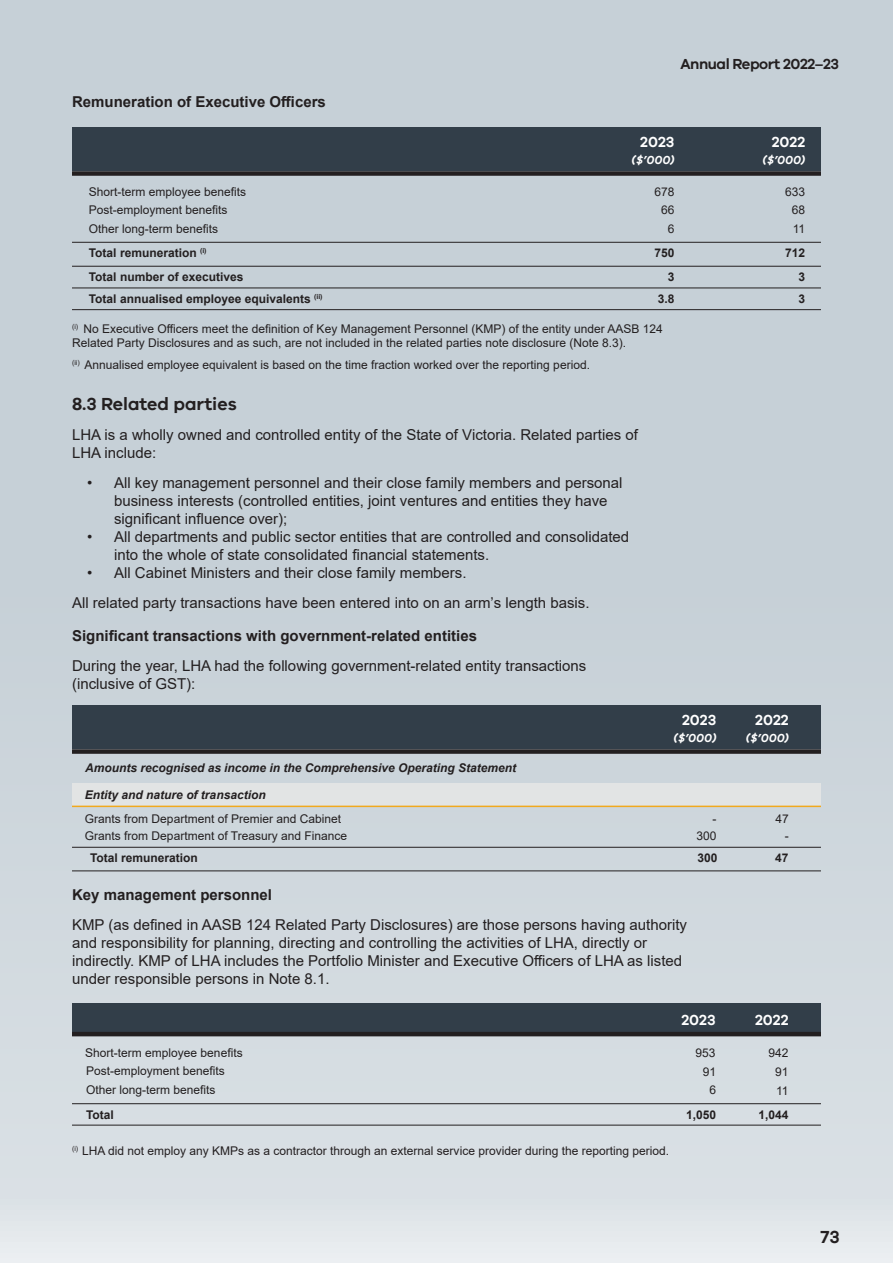
<style>
.page{position:relative;width:893px;height:1263px;background:#fff}
.page>*{position:absolute;margin:0;border:0;box-sizing:border-box;transform-origin:0 0}
.t1{font:600 18px "VIC";color:#231f20}
.t2{font:15px/18px "Arial";color:#231f20}
.t3{font:700 15px "Arial";color:#231f20}
.t4{font:600 15px "VIC";color:#fff}
.t5{font:600 15px "VIC";letter-spacing:-.03em;color:#231f20}
.t6{font:12px/13.5px "Arial";color:#231f20}
.t7{font:700 12px "Arial";color:#231f20}
.t8{font:italic 700 12px "Arial";color:#231f20}
.t9{font:italic 600 12px "VIC";color:#fff}
</style>
<div class="page">
<div style="left:0;top:0;width:893px;height:1263px;background:linear-gradient(to bottom,#c0cbd3,#d8dfe3)"></div>
<div style="left:72px;top:127px;width:749px;height:44px;background:#323e49"></div>
<div style="left:72px;top:171px;width:749px;height:5px;background:#231f20"></div>
<hr style="left:72px;top:242px;width:749px;height:1px;background:#231f20">
<hr style="left:72px;top:266px;width:749px;height:1px;background:#231f20">
<hr style="left:72px;top:288px;width:749px;height:1px;background:#231f20">
<hr style="left:72px;top:309px;width:749px;height:1px;background:#231f20">
<div style="left:72px;top:705px;width:749px;height:44px;background:#323e49"></div>
<div style="left:72px;top:749px;width:749px;height:5px;background:#231f20"></div>
<hr style="left:72px;top:847px;width:749px;height:1px;background:#231f20">
<div style="left:72px;top:782px;width:749px;height:23px;background:#e2e4e4"></div>
<hr style="left:72px;top:806px;width:749px;height:1px;background:#f1a91d">
<hr style="left:72px;top:870px;width:749px;height:1px;background:#231f20">
<div style="left:72px;top:1003px;width:749px;height:29px;background:#323e49"></div>
<hr style="left:72px;top:1032px;width:749px;height:4px;background:#231f20">
<hr style="left:72px;top:1103px;width:749px;height:1px;background:#231f20">
<hr style="left:72px;top:1125px;width:749px;height:1px;background:#231f20">
<p class="t3" style="left:72px;top:91px;width:255px">Remuneration of Executive Officers</p>
<p class="t5" style="left:681px;top:55px;width:160px">Annual Report 2022–23</p>
<p class="t4" style="left:640px;top:132px;width:36px">2023</p>
<p class="t4" style="left:772px;top:132px;width:35px">2022</p>
<p class="t9" style="left:631px;top:153px;width:44px">($’000)</p>
<p class="t9" style="left:762px;top:153px;width:44px">($’000)</p>
<p class="t6" style="left:89px;top:184px;width:159px">Short-term employee benefits</p>
<p class="t6" style="left:89px;top:203px;width:140px">Post-employment benefits</p>
<p class="t6" style="left:661px;top:203px;width:15px">66</p>
<p class="t6" style="left:792px;top:203px;width:15px">68</p>
<p class="t6" style="left:89px;top:222px;width:131px">Other long-term benefits</p>
<p class="t6" style="left:668px;top:222px;width:8px">6</p>
<p class="t6" style="left:793px;top:222px;width:14px">11</p>
<p class="t7" style="left:89px;top:245px;width:119px">Total remuneration <sup>(i)</sup></p>
<p class="t7" style="left:654px;top:245px;width:22px">750</p>
<p class="t7" style="left:785px;top:245px;width:22px">712</p>
<p class="t7" style="left:89px;top:269px;width:156px">Total number of executives</p>
<p class="t7" style="left:668px;top:269px;width:8px">3</p>
<p class="t7" style="left:799px;top:269px;width:8px">3</p>
<p class="t7" style="left:89px;top:290px;width:235px">Total annualised employee equivalents <sup>(ii)</sup></p>
<p class="t7" style="left:658px;top:290px;width:18px">3.8</p>
<p class="t7" style="left:799px;top:290px;width:8px">3</p>
<p class="t6" style="left:654px;top:184px;width:22px">678</p>
<p class="t6" style="left:785px;top:184px;width:22px">633</p>
<p class="t6" style="left:72px;top:322px;width:592px"><sup>(i)</sup> No Executive Officers meet the definition of Key Management Personnel (KMP) of the entity under AASB 124<br>Related Party Disclosures and as such, are not included in the related parties note disclosure (Note 8.3).</p>
<p class="t6" style="left:72px;top:358px;width:519px"><sup>(ii)</sup> Annualised employee equivalent is based on the time fraction worked over the reporting period.</p>
<p class="t1" style="left:72px;top:393px;width:166px">8.3 Related parties</p>
<p class="t2" style="left:72px;top:425px;width:567px">LHA is a wholly owned and controlled entity of the State of Victoria. Related parties of<br>LHA include:</p>
<p class="t2" style="left:114px;top:473px;width:510px;text-indent:-27px">• All key management personnel and their close family members and personal business interests (controlled entities, joint ventures and entities they have significant influence over);</p>
<p class="t2" style="left:114px;top:527px;width:517px;text-indent:-27px">• All departments and public sector entities that are controlled and consolidated into the whole of state consolidated financial statements.</p>
<p class="t2" style="left:87px;top:563px;width:381px">• All Cabinet Ministers and their close family members.</p>
<p class="t2" style="left:72px;top:593px;width:519px">All related party transactions have been entered into on an arm’s length basis.</p>
<p class="t3" style="left:72px;top:625px;width:407px">Significant transactions with government-related entities</p>
<p class="t2" style="left:72px;top:657px;width:516px">During the year, LHA had the following government-related entity transactions (inclusive of GST):</p>
<p class="t4" style="left:682px;top:710px;width:36px">2023</p>
<p class="t4" style="left:755px;top:710px;width:35px">2022</p>
<p class="t9" style="left:673px;top:731px;width:44px">($’000)</p>
<p class="t9" style="left:746px;top:731px;width:44px">($’000)</p>
<p class="t8" style="left:85px;top:760px;width:432px">Amounts recognised as income in the Comprehensive Operating Statement</p>
<p class="t6" style="left:85px;top:811px;width:258px">Grants from Department of Premier and Cabinet</p>
<p class="t6" style="left:712px;top:811px;width:5px">-</p>
<p class="t6" style="left:775px;top:811px;width:15px">47</p>
<p class="t7" style="left:90px;top:850px;width:109px">Total remuneration</p>
<p class="t7" style="left:698px;top:850px;width:22px">300</p>
<p class="t7" style="left:775px;top:850px;width:15px">47</p>
<p class="t8" style="left:85px;top:787px;width:182px">Entity and nature of transaction</p>
<p class="t6" style="left:85px;top:828px;width:264px">Grants from Department of Treasury and Finance</p>
<p class="t6" style="left:696px;top:828px;width:22px">300</p>
<p class="t6" style="left:785px;top:828px;width:5px">-</p>
<p class="t3" style="left:72px;top:884px;width:202px">Key management personnel</p>
<p class="t2" style="left:72px;top:915px;width:617px">KMP (as defined in AASB 124 Related Party Disclosures) are those persons having authority and responsibility for planning, directing and controlling the activities of LHA, directly or indirectly. KMP of LHA includes the Portfolio Minister and Executive Officers of LHA as listed under responsible persons in Note 8.1.</p>
<p class="t4" style="left:681px;top:1011px;width:36px">2023</p>
<p class="t4" style="left:755px;top:1011px;width:35px">2022</p>
<p class="t6" style="left:85px;top:1045px;width:159px">Short-term employee benefits</p>
<p class="t6" style="left:696px;top:1046px;width:22px">953</p>
<p class="t6" style="left:768px;top:1046px;width:22px">942</p>
<p class="t6" style="left:86px;top:1064px;width:140px">Post-employment benefits</p>
<p class="t6" style="left:703px;top:1064px;width:15px">91</p>
<p class="t6" style="left:86px;top:1083px;width:131px">Other long-term benefits</p>
<p class="t6" style="left:710px;top:1083px;width:8px">6</p>
<p class="t6" style="left:776px;top:1084px;width:14px">11</p>
<p class="t7" style="left:86px;top:1106px;width:29px">Total</p>
<p class="t7" style="left:686px;top:1106px;width:32px">1,050</p>
<p class="t7" style="left:758px;top:1107px;width:32px">1,044</p>
<p class="t6" style="left:775px;top:1065px;width:15px">91</p>
<p class="t6" style="left:72px;top:1144px;width:599px"><sup>(i)</sup> LHA did not employ any KMPs as a contractor through an external service provider during the reporting period.</p>
<p class="t1" style="left:820px;top:1226px;width:21px">73</p>
</div>
